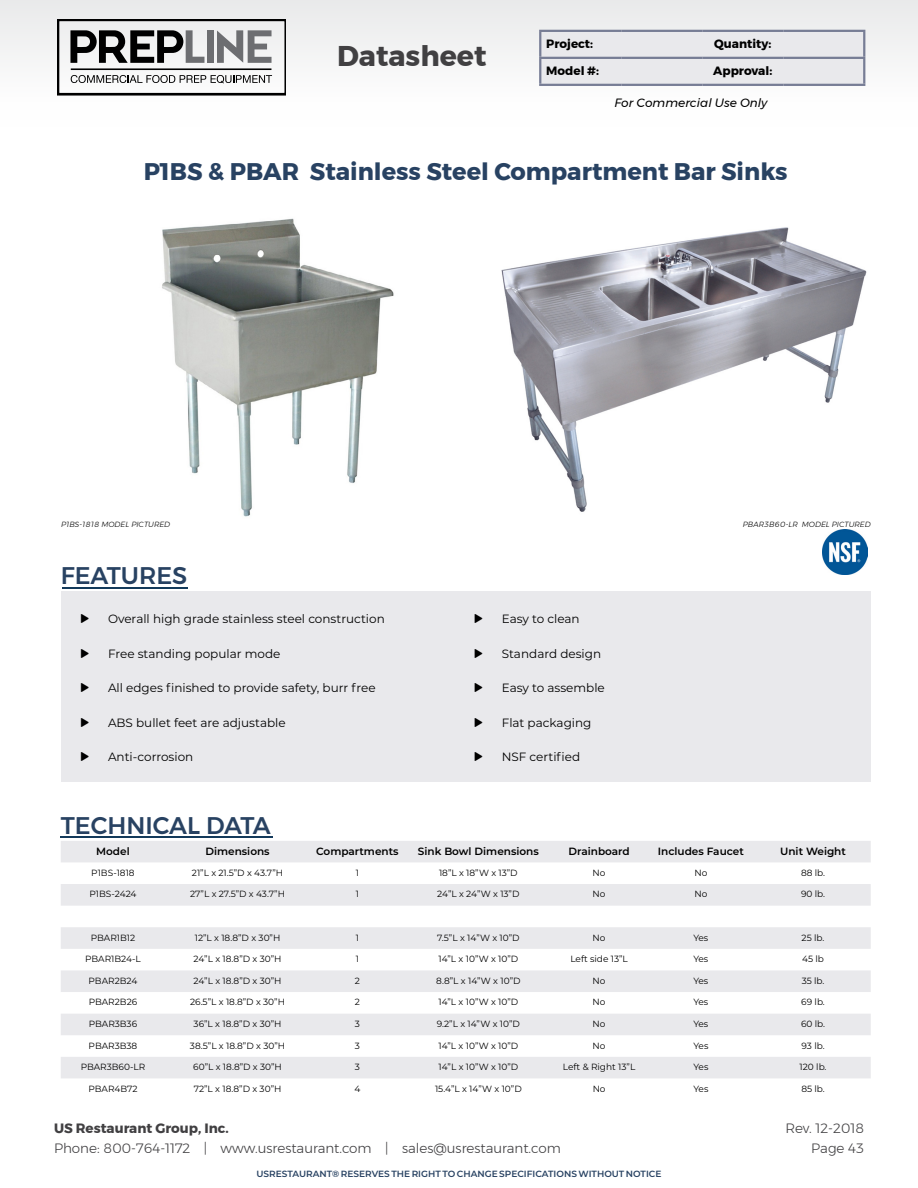
<style>
.page{position:relative;width:918px;height:1188px;background:#fff}
.page>*{position:absolute;margin:0;border:0;box-sizing:border-box;transform-origin:0 0}
.t1{font:700 28.5px "Montserrat";color:#414042}
.t2{font:700 24px "Montserrat";color:#284262}
.t3{font:500 24px "Montserrat";color:#284262}
.t4{font:300 13.5px/19.5px "Montserrat";color:#414042;text-align:right}
.t5{font:700 13.5px "Montserrat";color:#414042}
.t6{font:12px "Montserrat";color:#000}
.t7{font:700 12px "Montserrat";color:#000}
.t8{font:italic 12px "Montserrat";color:#000}
.t9{font:600 10.5px "Montserrat";color:#000}
.t10{font:9px "Montserrat";color:#000}
.t11{font:600 9px "Montserrat";color:#284262}
.t12{font:italic 300 7.5px "Montserrat";color:#000}
</style>
<div class="page">
<hr style="left:61px;top:836px;width:212px;height:2px;background:#133a5b">
<hr style="left:62px;top:587px;width:125px;height:2px;background:#133a5b">
<svg style="left:61px;top:841px;width:810px;height:237px;fill:#e9e9ec"></svg>
<img style="left:162px;top:218px;width:232px;height:299px">
<img style="left:501px;top:227px;width:366px;height:285px">
<div style="left:0;top:0;width:918px;height:127px;background:linear-gradient(to right,#f6f6f7,#f6f6f6)"></div>
<div style="left:541px;top:32px;width:322px;height:52px;background:#e9e9ec"></div>
<hr style="left:539px;top:30px;width:82px;height:2px;background:#777d95">
<hr style="left:539px;top:32px;width:2px;height:25px;background:#777d95">
<hr style="left:621px;top:30px;width:81px;height:2px;background:#777d95">
<hr style="left:702px;top:30px;width:81px;height:2px;background:#777d95">
<hr style="left:783px;top:30px;width:82px;height:2px;background:#777d95">
<hr style="left:863px;top:32px;width:2px;height:25px;background:#777d95">
<hr style="left:539px;top:57px;width:82px;height:2px;background:#777d95">
<hr style="left:539px;top:59px;width:2px;height:25px;background:#777d95">
<hr style="left:621px;top:57px;width:81px;height:2px;background:#777d95">
<hr style="left:702px;top:57px;width:81px;height:2px;background:#777d95">
<hr style="left:783px;top:57px;width:82px;height:2px;background:#777d95">
<hr style="left:863px;top:59px;width:2px;height:25px;background:#777d95">
<hr style="left:539px;top:84px;width:82px;height:2px;background:#777d95">
<hr style="left:621px;top:84px;width:81px;height:2px;background:#777d95">
<hr style="left:702px;top:84px;width:81px;height:2px;background:#777d95">
<hr style="left:783px;top:84px;width:82px;height:2px;background:#777d95">
<svg style="left:58px;top:20px;width:228px;height:76px"></svg>
<img style="left:822px;top:530px;width:46px;height:45px">
<div style="left:61px;top:591px;width:810px;height:191px;background:#e9e9ec"></div>
<h1 class="t1" style="left:337px;top:33px;width:151px">Datasheet</h1>
<h3 class="t7" style="left:546px;top:35px;width:48px">Project:</h3>
<h3 class="t7" style="left:714px;top:35px;width:59px">Quantity:</h3>
<h3 class="t7" style="left:546px;top:62px;width:54px">Model #:</h3>
<h3 class="t7" style="left:713px;top:62px;width:61px">Approval:</h3>
<h3 class="t8" style="left:615px;top:94px;width:154px">For Commercial Use Only</h3>
<h2 class="t2" style="left:144px;top:152px;width:645px">P1BS &amp; PBAR Stainless Steel Compartment Bar Sinks</h2>
<p class="t12" style="left:61px;top:519px;width:111px">P1BS-1818 MODEL PICTURED</p>
<p class="t12" style="left:743px;top:519px;width:129px">PBAR3B60-LR MODEL PICTURED</p>
<h2 class="t3" style="left:61px;top:557px;width:128px">FEATURES</h2>
<h3 class="t6" style="left:108px;top:611px;width:278px">Overall high grade stainless steel construction</h3>
<h3 class="t6" style="left:108px;top:645px;width:174px">Free standing popular mode</h3>
<h3 class="t6" style="left:108px;top:680px;width:269px">All edges finished to provide safety, burr free</h3>
<h3 class="t6" style="left:108px;top:714px;width:179px">ABS bullet feet are adjustable</h3>
<h3 class="t6" style="left:108px;top:749px;width:87px">Anti-corrosion</h3>
<h2 class="t3" style="left:61px;top:806px;width:211px">TECHNICAL DATA</h2>
<h3 class="t6" style="left:502px;top:611px;width:79px">Easy to clean</h3>
<h3 class="t6" style="left:502px;top:645px;width:101px">Standard design</h3>
<h3 class="t6" style="left:502px;top:680px;width:105px">Easy to assemble</h3>
<h3 class="t6" style="left:502px;top:714px;width:91px">Flat packaging</h3>
<h3 class="t6" style="left:502px;top:749px;width:80px">NSF certified</h3>
<p class="t9" style="left:96px;top:844px;width:35px">Model</p>
<p class="t9" style="left:205px;top:844px;width:66px">Dimensions</p>
<p class="t9" style="left:316px;top:844px;width:84px">Compartments</p>
<p class="t9" style="left:418px;top:844px;width:122px">Sink Bowl Dimensions</p>
<p class="t9" style="left:568px;top:844px;width:63px">Drainboard</p>
<p class="t9" style="left:658px;top:844px;width:87px">Includes Faucet</p>
<p class="t9" style="left:780px;top:844px;width:67px">Unit Weight</p>
<p class="t10" style="left:91px;top:866px;width:45px">P1BS-1818</p>
<p class="t10" style="left:192px;top:866px;width:93px">21”L x 21.5”D x 43.7”H</p>
<p class="t10" style="left:356px;top:866px;width:5px">1</p>
<p class="t10" style="left:439px;top:866px;width:80px">18”L x 18”W x 13”D</p>
<p class="t10" style="left:593px;top:866px;width:14px">No</p>
<p class="t10" style="left:694px;top:866px;width:14px">No</p>
<p class="t10" style="left:801px;top:866px;width:26px">88 lb.</p>
<p class="t10" style="left:89px;top:888px;width:49px">P1BS-2424</p>
<p class="t10" style="left:190px;top:888px;width:97px">27”L x 27.5”D x 43.7”H</p>
<p class="t10" style="left:356px;top:888px;width:5px">1</p>
<p class="t10" style="left:437px;top:888px;width:84px">24”L x 24”W x 13”D</p>
<p class="t10" style="left:593px;top:888px;width:14px">No</p>
<p class="t10" style="left:694px;top:888px;width:14px">No</p>
<p class="t10" style="left:801px;top:888px;width:26px">90 lb.</p>
<p class="t10" style="left:91px;top:931px;width:46px">PBAR1B12</p>
<p class="t10" style="left:195px;top:931px;width:87px">12”L x 18.8”D x 30”H</p>
<p class="t10" style="left:356px;top:931px;width:5px">1</p>
<p class="t10" style="left:437px;top:931px;width:84px">7.5”L x 14”W x 10”D</p>
<p class="t10" style="left:593px;top:931px;width:14px">No</p>
<p class="t10" style="left:693px;top:931px;width:17px">Yes</p>
<p class="t10" style="left:802px;top:931px;width:24px">25 lb.</p>
<p class="t10" style="left:85px;top:953px;width:57px">PBAR1B24-L</p>
<p class="t10" style="left:194px;top:953px;width:90px">24”L x 18.8”D x 30”H</p>
<p class="t10" style="left:356px;top:953px;width:5px">1</p>
<p class="t10" style="left:438px;top:953px;width:81px">14”L x 10”W x 10”D</p>
<p class="t10" style="left:570px;top:953px;width:59px">Left side 13”L</p>
<p class="t10" style="left:693px;top:953px;width:17px">Yes</p>
<p class="t10" style="left:802px;top:953px;width:23px">45 lb</p>
<p class="t10" style="left:89px;top:974px;width:50px">PBAR2B24</p>
<p class="t10" style="left:194px;top:974px;width:90px">24”L x 18.8”D x 30”H</p>
<p class="t10" style="left:355px;top:974px;width:7px">2</p>
<p class="t10" style="left:436px;top:974px;width:86px">8.8”L x 14”W x 10”D</p>
<p class="t10" style="left:593px;top:974px;width:14px">No</p>
<p class="t10" style="left:693px;top:974px;width:17px">Yes</p>
<p class="t10" style="left:802px;top:974px;width:24px">35 lb.</p>
<p class="t10" style="left:89px;top:996px;width:50px">PBAR2B26</p>
<p class="t10" style="left:190px;top:996px;width:96px">26.5”L x 18.8”D x 30”H</p>
<p class="t10" style="left:355px;top:996px;width:7px">2</p>
<p class="t10" style="left:438px;top:996px;width:81px">14”L x 10”W x 10”D</p>
<p class="t10" style="left:593px;top:996px;width:14px">No</p>
<p class="t10" style="left:693px;top:996px;width:17px">Yes</p>
<p class="t10" style="left:801px;top:996px;width:25px">69 lb.</p>
<p class="t10" style="left:89px;top:1018px;width:50px">PBAR3B36</p>
<p class="t10" style="left:194px;top:1018px;width:89px">36”L x 18.8”D x 30”H</p>
<p class="t10" style="left:355px;top:1018px;width:7px">3</p>
<p class="t10" style="left:437px;top:1018px;width:85px">9.2”L x 14”W x 10”D</p>
<p class="t10" style="left:593px;top:1018px;width:14px">No</p>
<p class="t10" style="left:693px;top:1018px;width:17px">Yes</p>
<p class="t10" style="left:801px;top:1018px;width:26px">60 lb.</p>
<p class="t10" style="left:89px;top:1039px;width:50px">PBAR3B38</p>
<p class="t10" style="left:190px;top:1039px;width:97px">38.5”L x 18.8”D x 30”H</p>
<p class="t10" style="left:355px;top:1039px;width:7px">3</p>
<p class="t10" style="left:438px;top:1039px;width:81px">14”L x 10”W x 10”D</p>
<p class="t10" style="left:593px;top:1039px;width:14px">No</p>
<p class="t10" style="left:693px;top:1039px;width:17px">Yes</p>
<p class="t10" style="left:802px;top:1039px;width:25px">93 lb.</p>
<p class="t10" style="left:81px;top:1061px;width:66px">PBAR3B60-LR</p>
<p class="t10" style="left:193px;top:1061px;width:90px">60”L x 18.8”D x 30”H</p>
<p class="t10" style="left:355px;top:1061px;width:7px">3</p>
<p class="t10" style="left:438px;top:1061px;width:81px">14”L x 10”W x 10”D</p>
<p class="t10" style="left:563px;top:1061px;width:74px">Left &amp; Right 13”L</p>
<p class="t10" style="left:693px;top:1061px;width:17px">Yes</p>
<p class="t10" style="left:800px;top:1061px;width:28px">120 lb.</p>
<p class="t10" style="left:88px;top:1082px;width:51px">PBAR4B72</p>
<p class="t10" style="left:194px;top:1082px;width:89px">72”L x 18.8”D x 30”H</p>
<p class="t10" style="left:355px;top:1082px;width:7px">4</p>
<p class="t10" style="left:435px;top:1082px;width:88px">15.4”L x 14”W x 10”D</p>
<p class="t10" style="left:593px;top:1082px;width:14px">No</p>
<p class="t10" style="left:693px;top:1082px;width:17px">Yes</p>
<p class="t10" style="left:801px;top:1082px;width:25px">85 lb.</p>
<h3 class="t5" style="left:54px;top:1117px;width:176px">US Restaurant Group, Inc.</h3>
<h3 class="t4" style="left:54px;top:1138px;width:508px">Phone: 800-764-1172 | www.usrestaurant.com | sales@usrestaurant.com</h3>
<p class="t11" style="left:256px;top:1168px;width:407px">USRESTAURANT® RESERVES THE RIGHT TO CHANGE SPECIFICATIONS WITHOUT NOTICE</p>
<h3 class="t4" style="left:785px;top:1118px;width:80px">Rev. 12-2018<br>Page 43</h3>
</div>
